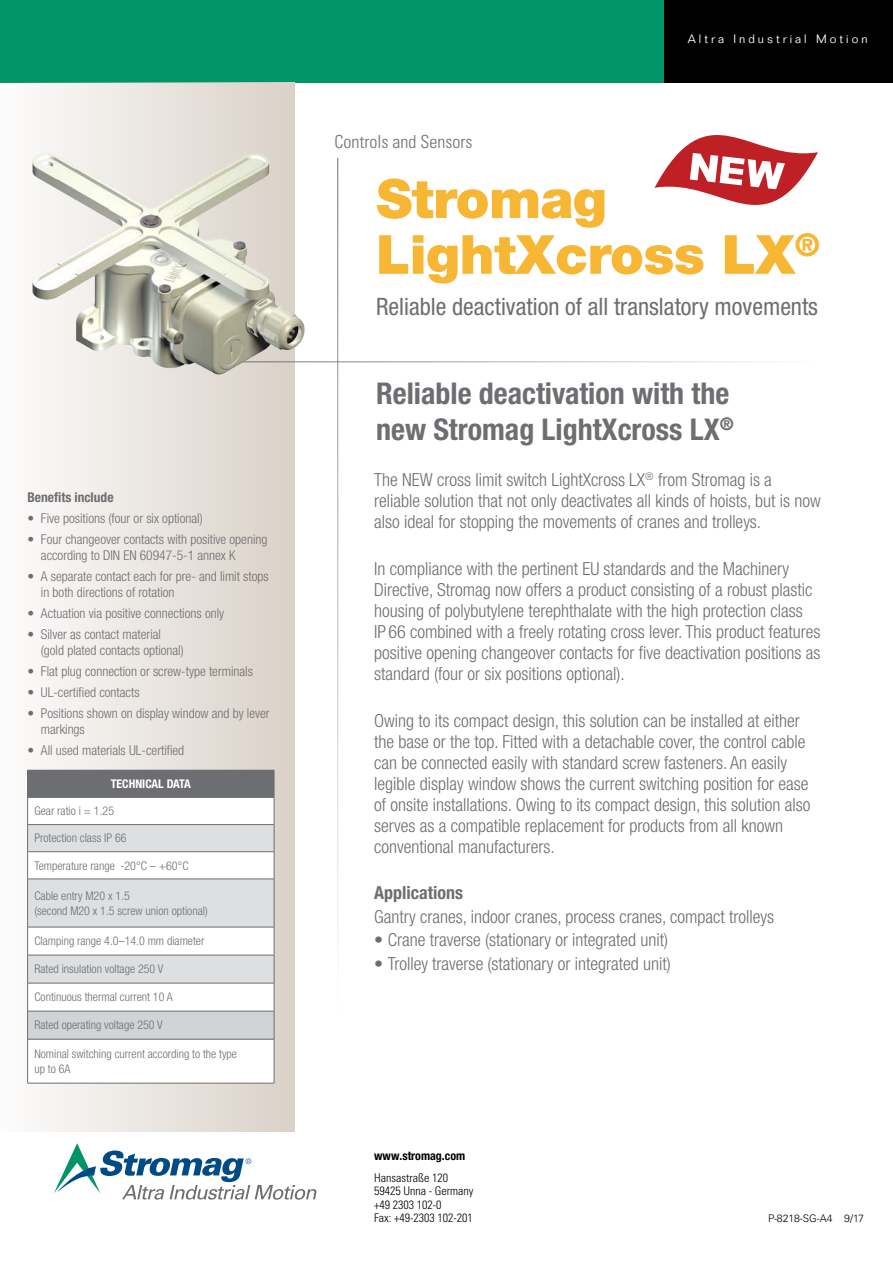
<style>
.page{position:relative;width:893px;height:1263px;background:#fff}
.page>*{position:absolute;margin:0;border:0;box-sizing:border-box;transform-origin:0 0}
.t1{font:900 54px/55.8px "Helvetica Neue LT Std";letter-spacing:-.01em;color:#f7b633}
.Sub-header{font:700 condensed 30px/36px "Helvetica Neue LT Std";color:#6d6e71}
.Sub-Title{font:condensed 24px "Helvetica Neue LT Std";color:#6d6e71}
.t2{font:300 condensed 18px/21px "Helvetica Neue LT Std";color:#6d6e71}
.t3{font:300 condensed 18px "Univers LT Std";color:#6d6e71}
.t4{font:700 condensed 18px "Helvetica Neue LT Std";color:#6d6e71}
.t5{font:300 condensed 13.5px/16.5px "Helvetica Neue LT Std";color:#6d6e71}
.Body_11pt__Grey{font:700 condensed 13.5px "Helvetica Neue LT Std";color:#6d6e71}
.t6{font:300 condensed 12px/15px "Helvetica Neue LT Std";color:#6d6e71}
.t7{font:300 condensed 12px "Univers LT Std";color:#000}
.t8{font:300 12px "Folio Std";letter-spacing:.25em;color:#fff}
.t9{font:700 condensed 12px "Helvetica Neue LT Std";color:#000}
.t10{font:700 condensed 12px "Helvetica Neue LT Std";color:#fff}
.t11{font:300 10.5px "Univers LT Std";color:#000}
</style>
<div class="page">
<svg style="left:54px;top:1143px;width:262px;height:57px"></svg>
<div style="left:0;top:0;width:893px;height:82px;background:#009467"></div>
<hr style="left:337px;top:158px;width:1px;height:858px;background:#6d6e71">
<div style="left:664px;top:0;width:229px;height:82px;background:#000"></div>
<svg style="left:655px;top:135px;width:163px;height:70px"></svg>
<div style="left:0;top:82px;width:295px;height:1050px;background:linear-gradient(to right,#fdfcfc,#dad1c8)"></div>
<svg style="left:28px;top:1040px;width:246px;height:43px"></svg>
<svg style="left:27px;top:770px;width:248px;height:269px"></svg>
<hr style="left:27px;top:1039px;width:247px;height:1px;background:#6d6e71">
<hr style="left:27px;top:1039px;width:1px;height:44px;background:#6d6e71">
<hr style="left:274px;top:1039px;width:1px;height:44px;background:#6d6e71">
<hr style="left:27px;top:1083px;width:247px;height:1px;background:#6d6e71">
<hr style="left:242px;top:361px;width:579px;height:1px;background:#6d6e71">
<img style="left:0;top:82px;width:362px;height:389px">
<p class="Body_11pt__Grey" style="left:27px;top:489px;width:88px">Benefits include</p>
<p class="t5" style="left:27px;top:510px;width:177px">• Five positions (four or six optional)</p>
<p class="t5" style="left:41px;top:530px;width:228px;text-indent:-14px">• Four changeover contacts with positive opening according to DIN EN 60947-5-1 annex K</p>
<p class="t5" style="left:41px;top:568px;width:229px;text-indent:-14px">• A separate contact each for pre- and limit stops in both directions of rotation</p>
<p class="t5" style="left:27px;top:605px;width:198px">• Actuation via positive connections only</p>
<p class="t5" style="left:41px;top:626px;width:144px;text-indent:-14px">• Silver as contact material (gold plated contacts optional)</p>
<p class="t5" style="left:27px;top:663px;width:227px">• Flat plug connection or screw-type terminals</p>
<p class="t5" style="left:27px;top:684px;width:114px">• UL-certified contacts</p>
<p class="t5" style="left:41px;top:704px;width:230px;text-indent:-14px">• Positions shown on display window and by lever markings</p>
<p class="t5" style="left:27px;top:742px;width:158px">• All used materials UL-certified</p>
<p class="t10" style="left:111px;top:776px;width:82px">TECHNICAL DATA</p>
<p class="t6" style="left:34px;top:803px;width:81px">Gear ratio i = 1.25</p>
<p class="t6" style="left:34px;top:831px;width:94px">Protection class IP 66</p>
<p class="t6" style="left:34px;top:858px;width:156px">Temperature range -20°C – +60°C</p>
<p class="t6" style="left:34px;top:888px;width:175px">Cable entry M20 x 1.5<br>(second M20 x 1.5 screw union optional)</p>
<p class="t6" style="left:34px;top:933px;width:172px">Clamping range 4.0–14.0 mm diameter</p>
<p class="t6" style="left:34px;top:961px;width:130px">Rated insulation voltage 250 V</p>
<p class="t6" style="left:34px;top:989px;width:140px">Continuous thermal current 10 A</p>
<p class="t6" style="left:34px;top:1017px;width:130px">Rated operating voltage 250 V</p>
<p class="t6" style="left:34px;top:1046px;width:204px">Nominal switching current according to the type up to 6A</p>
<p class="t8" style="left:688px;top:32px;width:181px">Altra Industrial Motion</p>
<p class="t3" style="left:334px;top:131px;width:139px">Controls and Sensors</p>
<p class="t1" style="left:376px;top:171px;width:445px">Stromag<br>LightXcross LX<sup>®</sup></p>
<p class="Sub-Title" style="left:376px;top:293px;width:443px">Reliable deactivation of all translatory movements</p>
<p class="Sub-header" style="left:376px;top:375px;width:359px">Reliable deactivation with the new Stromag LightXcross LX<sup>®</sup></p>
<p class="t2" style="left:374px;top:469px;width:448px">The NEW cross limit switch LightXcross LX<sup>®</sup> from Stromag is a reliable solution that not only deactivates all kinds of hoists, but is now also ideal for stopping the movements of cranes and trolleys.</p>
<p class="t2" style="left:374px;top:558px;width:448px">In compliance with the pertinent EU standards and the Machinery Directive, Stromag now offers a product consisting of a robust plastic housing of polybutylene terephthalate with the high protection class<br>IP 66 combined with a freely rotating cross lever. This product features positive opening changeover contacts for five deactivation positions as standard (four or six positions optional).</p>
<p class="t2" style="left:374px;top:710px;width:438px">Owing to its compact design, this solution can be installed at either the base or the top. Fitted with a detachable cover, the control cable can be connected easily with standard screw fasteners. An easily legible display window shows the current switching position for ease of onsite installations. Owing to its compact design, this solution also serves as a compatible replacement for products from all known conventional manufacturers.</p>
<p class="t4" style="left:374px;top:882px;width:90px">Applications</p>
<p class="t2" style="left:374px;top:906px;width:401px">Gantry cranes, indoor cranes, process cranes, compact trolleys</p>
<p class="t2" style="left:374px;top:929px;width:296px">• Crane traverse (stationary or integrated unit)</p>
<p class="t2" style="left:374px;top:952px;width:298px">• Trolley traverse (stationary or integrated unit)</p>
<p class="t9" style="left:374px;top:1149px;width:93px">www.stromag.com</p>
<p class="t7" style="left:374px;top:1170px;width:75px">Hansastraße 120</p>
<p class="t7" style="left:374px;top:1184px;width:101px">59425 Unna - Germany</p>
<p class="t7" style="left:374px;top:1197px;width:69px">+49 2303 102-0</p>
<p class="t7" style="left:374px;top:1211px;width:100px">Fax: +49-2303 102-201</p>
<p class="t11" style="left:768px;top:1212px;width:98px">P-8218-SG-A4 9/17</p>
</div>
